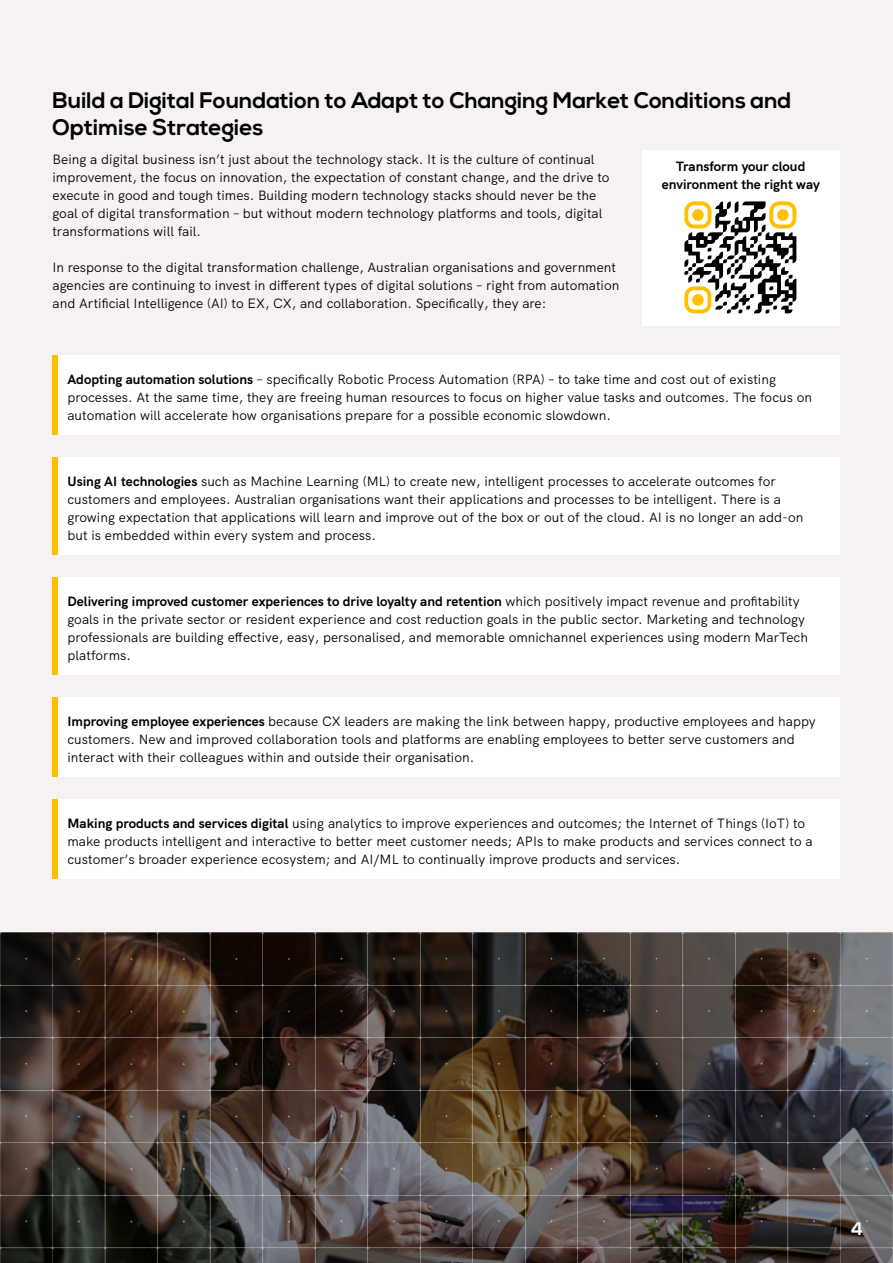
<style>
.page{position:relative;width:893px;height:1263px;background:#f7f2f2}
.page>*{position:absolute;margin:0;border:0;box-sizing:border-box;transform-origin:0 0}
.t1{font:700 22.5px/27px "Nexa";color:#000}
.t2{font:700 18px "Nexa";color:#fff}
.t3{font:13.5px/18px "HK Grotesk";color:#000}
.t4{font:700 13.5px/18px "HK Grotesk";color:#000;text-align:center}
.s1{font-weight:700}
</style>
<div class="page">
<div style="left:642px;top:150px;width:197px;height:176px;background:#fff"></div>
<div style="left:52px;top:355px;width:787px;height:79px;background:#fff"></div>
<div style="left:52px;top:355px;width:6px;height:79px;background:#ffbf00"></div>
<div style="left:52px;top:577px;width:787px;height:97px;background:#fff"></div>
<div style="left:52px;top:577px;width:6px;height:97px;background:#ffbf00"></div>
<div style="left:52px;top:457px;width:787px;height:97px;background:#fff"></div>
<div style="left:52px;top:457px;width:6px;height:97px;background:#ffbf00"></div>
<div style="left:52px;top:697px;width:787px;height:79px;background:#fff"></div>
<div style="left:52px;top:697px;width:6px;height:79px;background:#ffbf00"></div>
<div style="left:52px;top:799px;width:787px;height:79px;background:#fff"></div>
<div style="left:52px;top:799px;width:6px;height:79px;background:#ffbf00"></div>
<svg style="left:684px;top:201px;width:112px;height:43px"></svg>
<div style="left:777px;top:209px;width:12px;height:12px;background:#ffc000;border-radius:6px"></div>
<svg style="left:684px;top:286px;width:27px;height:27px"></svg>
<div style="left:692px;top:294px;width:12px;height:12px;background:#ffc000;border-radius:6px"></div>
<svg style="left:0;top:932px;width:893px;height:331px;background:#443a35"></svg>
<h1 class="t1" style="left:52px;top:87px;width:740px">Build a Digital Foundation to Adapt to Changing Market Conditions and<br>Optimise Strategies</h1>
<p class="t3" style="left:52px;top:149px;width:559px">Being a digital business isn’t just about the technology stack. It is the culture of continual improvement, the focus on innovation, the expectation of constant change, and the drive to execute in good and tough times. Building modern technology stacks should never be the goal of digital transformation – but without modern technology platforms and tools, digital transformations will fail.</p>
<p class="t3" style="left:52px;top:257px;width:568px">In response to the digital transformation challenge, Australian organisations and government agencies are continuing to invest in different types of digital solutions – right from automation and Artificial Intelligence (AI) to EX, CX, and collaboration. Specifically, they are:</p>
<p class="t4" style="left:662px;top:156px;width:160px">Transform your cloud environment the right way</p>
<p class="t3" style="left:68px;top:369px;width:746px"><span class="s1">Adopting automation solutions</span> – specifically Robotic Process Automation (RPA) – to take time and cost out of existing processes. At the same time, they are freeing human resources to focus on higher value tasks and outcomes. The focus on automation will accelerate how organisations prepare for a possible economic slowdown.</p>
<p class="t3" style="left:68px;top:471px;width:737px"><span class="s1">Using AI technologies</span> such as Machine Learning (ML) to create new, intelligent processes to accelerate outcomes for customers and employees. Australian organisations want their applications and processes to be intelligent. There is a growing expectation that applications will learn and improve out of the box or out of the cloud. AI is no longer an add-on but is embedded within every system and process.</p>
<p class="t3" style="left:68px;top:591px;width:742px"><span class="s1">Delivering improved customer experiences to drive loyalty and retention</span> which positively impact revenue and profitability goals in the private sector or resident experience and cost reduction goals in the public sector. Marketing and technology professionals are building effective, easy, personalised, and memorable omnichannel experiences using modern MarTech platforms.</p>
<p class="t3" style="left:68px;top:711px;width:750px"><span class="s1">Improving employee experiences</span> because CX leaders are making the link between happy, productive employees and happy customers. New and improved collaboration tools and platforms are enabling employees to better serve customers and interact with their colleagues within and outside their organisation.</p>
<p class="t3" style="left:68px;top:813px;width:747px"><span class="s1">Making products and services digital</span> using analytics to improve experiences and outcomes; the Internet of Things (IoT) to make products intelligent and interactive to better meet customer needs; APIs to make products and services connect to a customer’s broader experience ecosystem; and AI/ML to continually improve products and services.</p>
<h2 class="t2" style="left:851px;top:1218px;width:14px">4</h2>
</div>
